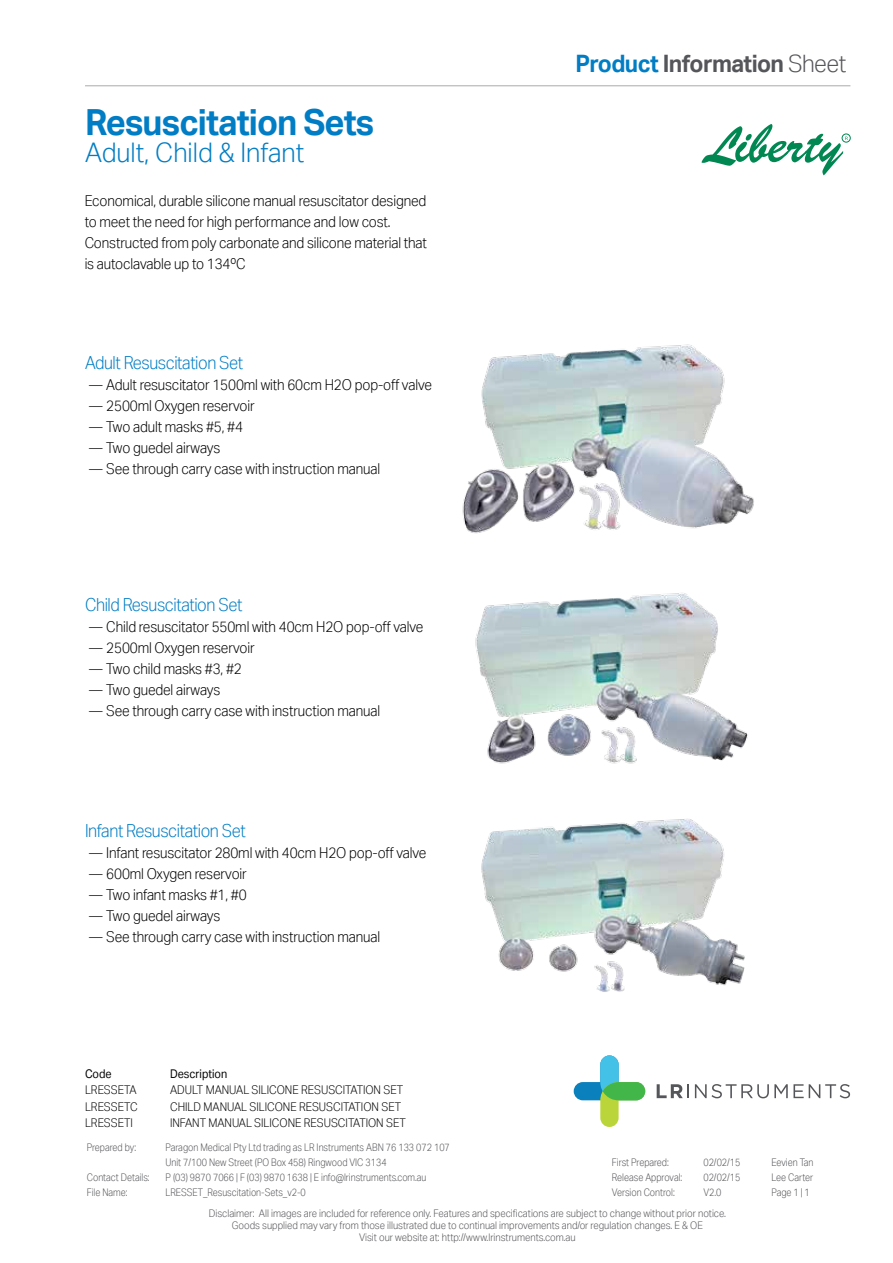
<style>
.page{position:relative;width:893px;height:1263px;background:#fff}
.page>*{position:absolute;margin:0;border:0;box-sizing:border-box;transform-origin:0 0}
.t1{font:700 36px "Aktiv Grotesk";letter-spacing:-.025em;color:#007dc4;scale:.95 1}
.t2{font:300 27px "Aktiv Grotesk";color:#007dc4;scale:.95 1}
.t3{font:700 24px "Aktiv Grotesk";letter-spacing:-.025em;color:#55565a;scale:.95 1}
.t4{font:300 18px "Aktiv Grotesk";letter-spacing:-.025em;color:#007dc4;scale:.9 1}
.t5{font:300 15px/21px "Aktiv Grotesk";letter-spacing:-.01em;color:#000;scale:.9 1}
.t6{font:300 12px "Aktiv Grotesk";color:#000;scale:.9 1}
.t7{font:12px "Aktiv Grotesk";color:#000;scale:.9 1}
.t8{font:300 10.5px/14.9px "Aktiv Grotesk";color:#55565a;scale:.85 1}
.t9{font:300 10.5px/12px "Aktiv Grotesk";color:#55565a;text-align:center;scale:.9 1}
.s1{color:#007dc4}
.s2{font-weight:300}
</style>
<div class="page">
<img style="left:462px;top:344px;width:292px;height:190px">
<img style="left:475px;top:593px;width:273px;height:171px">
<img style="left:481px;top:819px;width:264px;height:173px">
<svg style="left:657px;top:1084px;width:32px;height:14px"></svg>
<svg style="left:695px;top:1084px;width:155px;height:14px"></svg>
<svg style="left:574px;top:1055px;width:71px;height:72px"></svg>
<hr style="left:85px;top:85px;width:765px;height:1px;background:#aaaaac">
<svg style="left:702px;top:124px;width:146px;height:51px"></svg>
<div style="left:842px;top:134px;width:8px;height:8px;border:1px solid #008752;border-radius:50%"></div>
<h1 class="t1" style="left:85px;top:100px;width:306px">Resuscitation Sets</h1>
<h2 class="t2" style="left:85px;top:137px;width:232px">Adult, Child &amp; Infant</h2>
<p class="t5" style="left:85px;top:190px;width:382px">Economical, durable silicone manual resuscitator designed to meet the need for high performance and low cost.<br>Constructed from poly carbonate and silicone material that is autoclavable up to 134ºC</p>
<p class="t4" style="left:85px;top:353px;width:177px">Adult Resuscitation Set</p>
<p class="t5" style="left:89px;top:374px;width:382px">― Adult resuscitator 1500ml with 60cm H2O pop-off valve ― 2500ml Oxygen reservoir<br>― Two adult masks #5, #4<br>― Two guedel airways<br>― See through carry case with instruction manual</p>
<p class="t4" style="left:85px;top:594px;width:176px">Child Resuscitation Set</p>
<p class="t5" style="left:89px;top:616px;width:373px">― Child resuscitator 550ml with 40cm H2O pop-off valve ― 2500ml Oxygen reservoir<br>― Two child masks #3, #2<br>― Two guedel airways<br>― See through carry case with instruction manual</p>
<p class="t4" style="left:85px;top:821px;width:180px">Infant Resuscitation Set</p>
<p class="t5" style="left:89px;top:842px;width:376px">― Infant resuscitator 280ml with 40cm H2O pop-off valve ― 600ml Oxygen reservoir<br>― Two infant masks #1, #0<br>― Two guedel airways<br>― See through carry case with instruction manual</p>
<p class="t7" style="left:85px;top:1066px;width:31px">Code</p>
<p class="t7" style="left:170px;top:1066px;width:65px">Description</p>
<p class="t6" style="left:85px;top:1083px;width:59px">LRESSETA</p>
<p class="t6" style="left:170px;top:1083px;width:260px">ADULT MANUAL SILICONE RESUSCITATION SET</p>
<p class="t6" style="left:85px;top:1100px;width:60px">LRESSETC</p>
<p class="t6" style="left:170px;top:1100px;width:258px">CHILD MANUAL SILICONE RESUSCITATION SET</p>
<p class="t6" style="left:85px;top:1116px;width:55px">LRESSETI</p>
<p class="t6" style="left:170px;top:1116px;width:263px">INFANT MANUAL SILICONE RESUSCITATION SET</p>
<h3 class="t3" style="left:575px;top:49px;width:286px"><span class="s1">Product</span> Information <span class="s2">Sheet</span></h3>
<p class="t8" style="left:87px;top:1140px;width:60px">Prepared by:</p>
<p class="t8" style="left:165px;top:1140px;width:336px">Paragon Medical Pty Ltd trading as LR Instruments ABN 76 133 072 107<br>Unit 7/100 New Street (PO Box 458) Ringwood VIC 3134</p>
<p class="t8" style="left:703px;top:1155px;width:45px">02/02/15</p>
<p class="t8" style="left:771px;top:1155px;width:51px">Eevien Tan</p>
<p class="t8" style="left:703px;top:1170px;width:45px">02/02/15</p>
<p class="t8" style="left:771px;top:1170px;width:51px">Lee Carter</p>
<p class="t8" style="left:612px;top:1155px;width:68px">First Prepared:</p>
<p class="t8" style="left:87px;top:1170px;width:76px">Contact Details:</p>
<p class="t8" style="left:165px;top:1170px;width:309px">P (03) 9870 7066 | F (03) 9870 1638 | E info@lrinstruments.com.au</p>
<p class="t8" style="left:612px;top:1170px;width:84px">Release Approval:</p>
<p class="t8" style="left:87px;top:1185px;width:49px">File Name:</p>
<p class="t8" style="left:612px;top:1185px;width:75px">Version Control:</p>
<p class="t8" style="left:165px;top:1185px;width:167px">LRESSET_Resuscitation-Sets_v2-0</p>
<p class="t8" style="left:703px;top:1185px;width:23px">V2.0</p>
<p class="t8" style="left:771px;top:1185px;width:47px">Page 1 | 1</p>
<p class="t9" style="left:209px;top:1207px;width:576px">Disclaimer: All images are included for reference only. Features and specifications are subject to change without prior notice.<br>Goods supplied may vary from those illustrated due to continual improvements and/or regulation changes. E &amp; OE<br>Visit our website at: http://www.lrinstruments.com.au</p>
</div>
